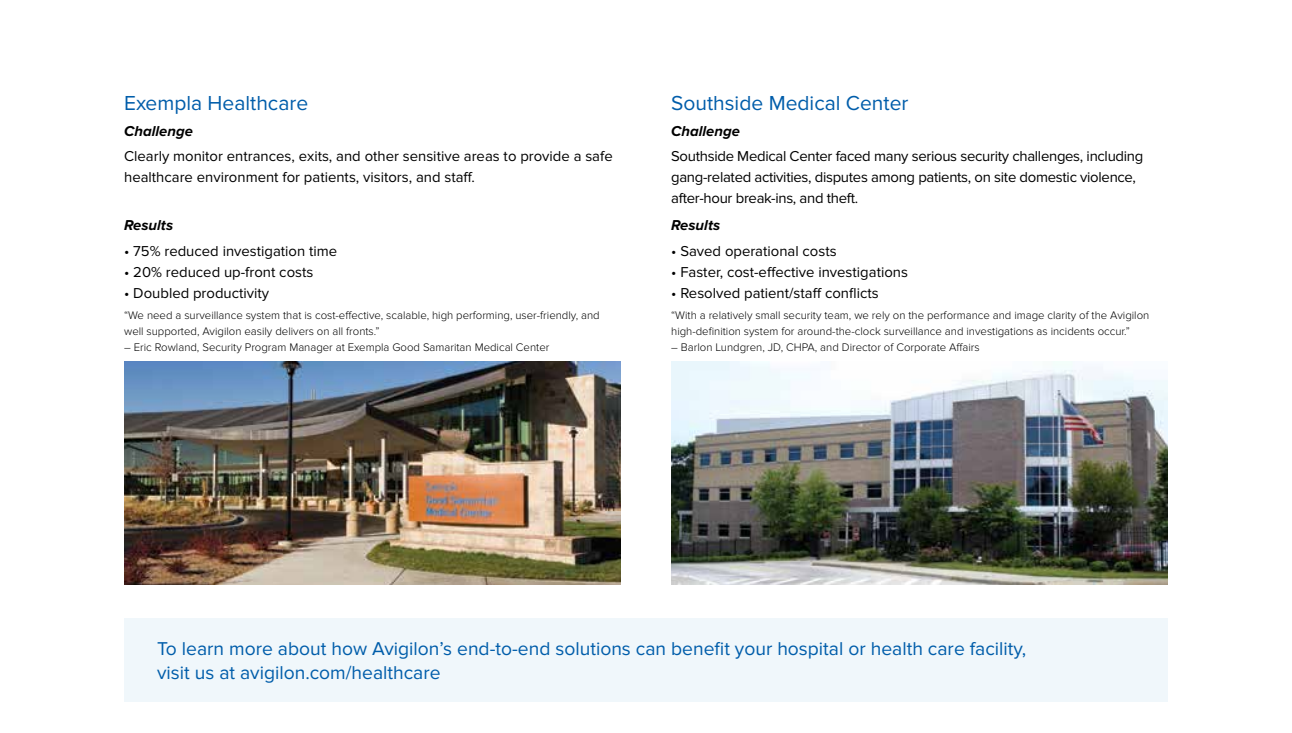
<style>
.page{position:relative;width:1292px;height:733px;background:#fff}
.page>*{position:absolute;margin:0;border:0;box-sizing:border-box;transform-origin:0 0}
.t1{font:21px "Proxima Nova";color:#005daa}
.t2{font:19.25px/24.5px "Proxima Nova";color:#005daa}
.t3{font:14.88px/21px "Proxima Nova";color:#000}
.t4{font:14.88px/21px "Proxima Nova";letter-spacing:-.02em;color:#000}
.t5{font:italic 700 14.88px "Proxima Nova";color:#000}
.t6{font:300 11.38px/15.8px "Proxima Nova";color:#000}
</style>
<div class="page">
<img style="left:671px;top:362px;width:496px;height:222px">
<div style="left:124px;top:618px;width:1043px;height:83px;background:#f0f7fb"></div>
<img style="left:124px;top:362px;width:497px;height:222px">
<h1 class="t1" style="left:124px;top:91px;width:185px">Exempla Healthcare</h1>
<h3 class="t5" style="left:124px;top:122px;width:70px">Challenge</h3>
<h3 class="t3" style="left:124px;top:146px;width:490px">Clearly monitor entrances, exits, and other sensitive areas to provide a safe healthcare environment for patients, visitors, and staff.</h3>
<h3 class="t5" style="left:124px;top:217px;width:50px">Results</h3>
<h3 class="t3" style="left:124px;top:240px;width:215px">• 75% reduced investigation time</h3>
<h3 class="t3" style="left:124px;top:261px;width:191px">• 20% reduced up-front costs</h3>
<h3 class="t3" style="left:124px;top:282px;width:147px">• Doubled productivity</h3>
<p class="t6" style="left:124px;top:307px;width:477px">“We need a surveillance system that is cost-effective, scalable, high performing, user-friendly, and well supported, Avigilon easily delivers on all fronts.”</p>
<p class="t6" style="left:124px;top:339px;width:427px">– Eric Rowland, Security Program Manager at Exempla Good Samaritan Medical Center</p>
<h1 class="t1" style="left:671px;top:91px;width:239px">Southside Medical Center</h1>
<h3 class="t5" style="left:671px;top:122px;width:70px">Challenge</h3>
<h3 class="t4" style="left:671px;top:146px;width:473px">Southside Medical Center faced many serious security challenges, including gang-related activities, disputes among patients, on site domestic violence, after-hour break-ins, and theft.</h3>
<h3 class="t5" style="left:671px;top:217px;width:50px">Results</h3>
<h3 class="t3" style="left:671px;top:240px;width:167px">• Saved operational costs</h3>
<h3 class="t3" style="left:671px;top:261px;width:238px">• Faster, cost-effective investigations</h3>
<h3 class="t3" style="left:671px;top:282px;width:209px">• Resolved patient/staff conflicts</h3>
<p class="t6" style="left:671px;top:307px;width:479px">“With a relatively small security team, we rely on the performance and image clarity of the Avigilon high-definition system for around-the-clock surveillance and investigations as incidents occur.”</p>
<p class="t6" style="left:671px;top:339px;width:310px">– Barlon Lundgren, JD, CHPA, and Director of Corporate Affairs</p>
<h2 class="t2" style="left:157px;top:636px;width:870px">To learn more about how Avigilon’s end-to-end solutions can benefit your hospital or health care facility, visit us at avigilon.com/healthcare</h2>
</div>
